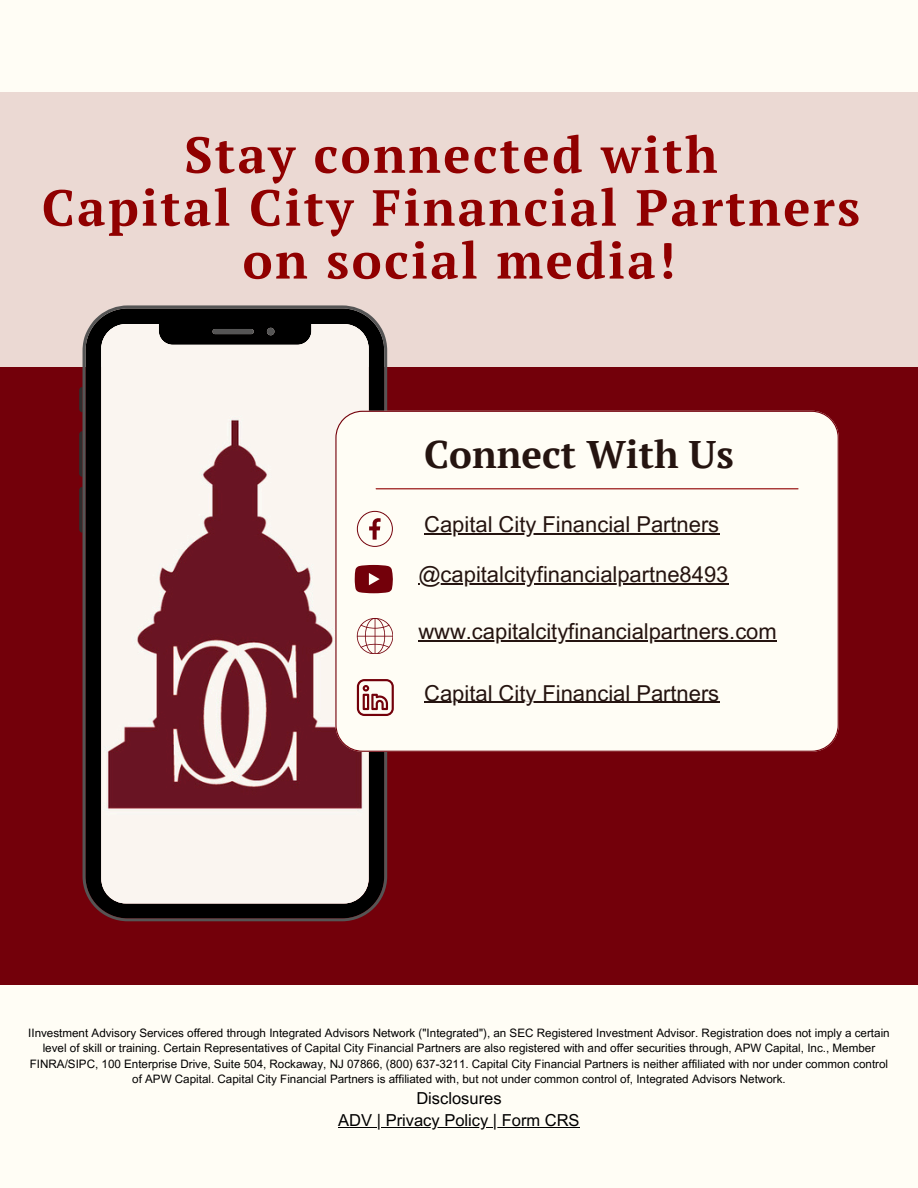
<style>
.page{position:relative;width:918px;height:1188px;background:#fffdf5}
.page>*{position:absolute;margin:0;border:0;box-sizing:border-box;transform-origin:0 0}
.t1{font:700 50.7px/52.8px "PT Serif";letter-spacing:.05em;color:#900000;text-align:center}
.t2{font:700 38.4px "PT Serif";color:#251410}
.t3{font:21.9px "Arial MT Pro";color:#251410}
.t4{font:16.5px "Arial MT Pro";color:#000}
.t5{font:11.7px/15.5px "Arial MT Pro";color:#000;text-align:center}
</style>
<div class="page">
<div style="left:0;top:92px;width:918px;height:275px;background:#ebd9d3"></div>
<div style="left:0;top:367px;width:917px;height:617px;background:#73000a"></div>
<svg style="left:79px;top:387px;width:4px;height:25px"></svg>
<svg style="left:79px;top:431px;width:4px;height:46px"></svg>
<svg style="left:79px;top:487px;width:4px;height:46px"></svg>
<svg style="left:83px;top:305px;width:304px;height:616px;fill:#faf5f0"></svg>
<div style="left:335px;top:411px;width:503px;height:341px;background:#fffdf5"></div>
<hr style="left:376px;top:488px;width:422px;height:1px;background:#900000">
<svg style="left:357px;top:446px;width:36px;height:101px"></svg>
<svg style="left:355px;top:565px;width:38px;height:28px"></svg>
<svg style="left:357px;top:618px;width:36px;height:36px"></svg>
<hr style="left:357px;top:636px;width:36px;height:1px;background:#73000a">
<svg style="left:357px;top:679px;width:37px;height:37px"></svg>
<hr style="left:424px;top:533px;width:295px;height:1px;background:#251410">
<hr style="left:418px;top:583px;width:310px;height:1px;background:#251410">
<hr style="left:418px;top:640px;width:359px;height:2px;background:#251410">
<hr style="left:424px;top:702px;width:295px;height:1px;background:#251410">
<hr style="left:338px;top:1127px;width:39px;height:1px;background:#000">
<hr style="left:381px;top:1127px;width:112px;height:1px;background:#000">
<hr style="left:502px;top:1127px;width:78px;height:1px;background:#000">
<p class="t1" style="left:42px;top:127px;width:820px">Stay connected with<br>Capital City Financial Partners on social media!</p>
<p class="t2" style="left:424px;top:428px;width:311px">Connect With Us</p>
<h2 class="t3" style="left:424px;top:516px;width:297px">Capital City Financial Partners</h2>
<p class="t3" style="left:418px;top:566px;width:312px">@capitalcityfinancialpartne8493</p>
<p class="t3" style="left:418px;top:623px;width:360px">www.capitalcityfinancialpartners.com</p>
<h3 class="t3" style="left:424px;top:685px;width:297px">Capital City Financial Partners</h3>
<h3 class="t5" style="left:28px;top:1027px;width:863px">IInvestment Advisory Services offered through Integrated Advisors Network ("Integrated"), an SEC Registered Investment Advisor. Registration does not imply a certain level of skill or training. Certain Representatives of Capital City Financial Partners are also registered with and offer securities through, APW Capital, Inc., Member FINRA/SIPC, 100 Enterprise Drive, Suite 504, Rockaway, NJ 07866, (800) 637-3211. Capital City Financial Partners is neither affiliated with nor under common control of APW Capital. Capital City Financial Partners is affiliated with, but not under common control of, Integrated Advisors Network.</h3>
<p class="t4" style="left:416px;top:1092px;width:87px">Disclosures</p>
<h3 class="t4" style="left:338px;top:1114px;width:243px">ADV | Privacy Policy | Form CRS</h3>
</div>
